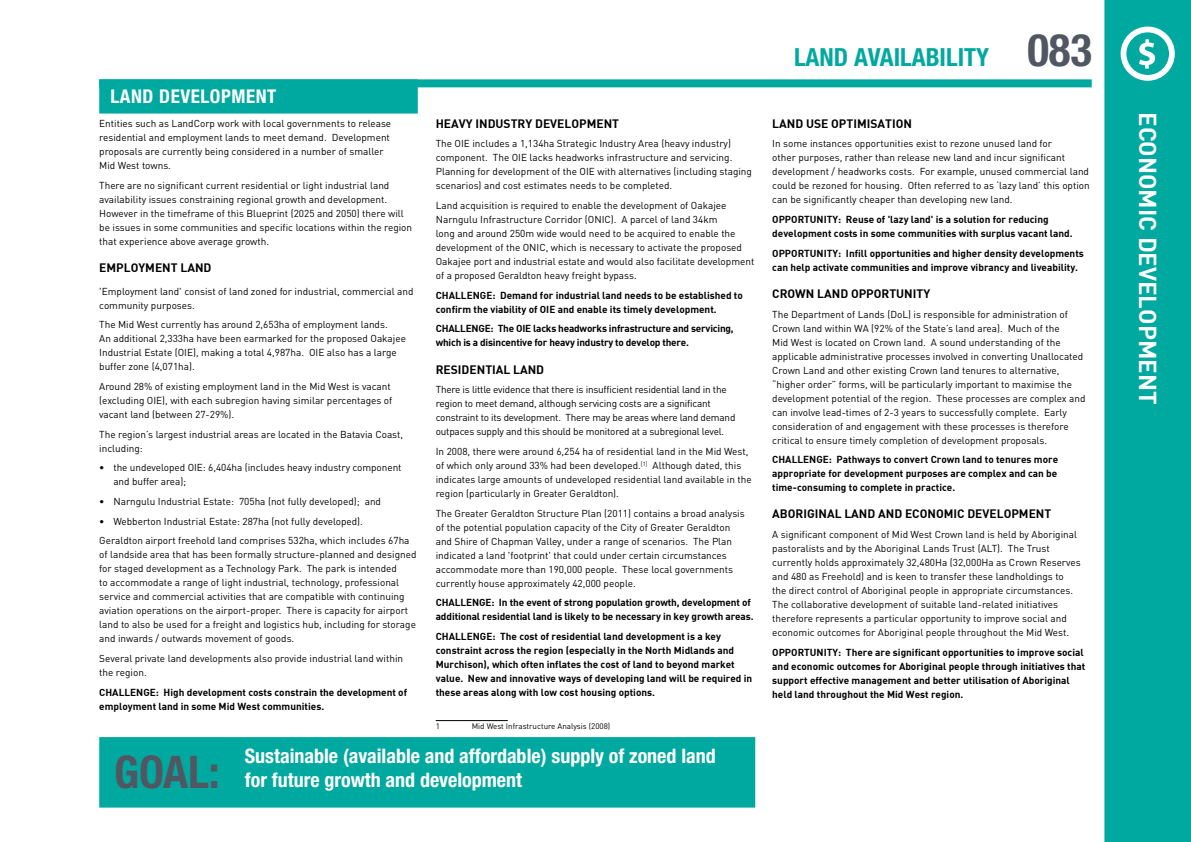
<style>
.page{position:relative;width:1191px;height:842px;background:#fff}
.page>*{position:absolute;margin:0;border:0;box-sizing:border-box;transform-origin:0 0}
.t1{font:700 condensed 45px "Helvetica Neue LT Std";color:#515762}
.t2{font:700 condensed 25px "Helvetica Neue LT Std";color:#00a9a0}
.t3{font:700 24px "DI Nbek";color:#fff}
.t4{font:700 condensed 20px/24px "Helvetica Neue LT Std";color:#fff}
.t5{font:700 condensed 19px "Helvetica Neue LT Std";letter-spacing:.03em;color:#fff}
.t6{font:700 12px "DI Nbek";color:#000}
.t7{font:10px/14px "DIN";color:#000}
.t8{font:700 10px/14px "DI Nbek";color:#000}
.t9{font:10px/14px "DIN";letter-spacing:-.02em;color:#000}
.t10{font:10px/14px "DIN Pro";color:#000}
.t11{font:700 10px/14px "DI Nbek";letter-spacing:-.02em;color:#000}
.t12{font:8px "DIN";color:#000}
.s1{font-family:"DIN Pro"}
</style>
<div class="page">
<div style="left:1104px;top:0;width:87px;height:842px;background:#00a9a0"></div>
<div style="left:99px;top:79px;width:992px;height:8px;background:#00a9a0"></div>
<div style="left:1120px;top:27px;width:54px;height:54px;border:6px solid #fff;border-radius:50%"></div>
<svg style="left:1139px;top:39px;width:16px;height:30px"></svg>
<hr style="left:436px;top:720px;width:72px;height:1px;background:#000">
<div style="left:99px;top:79px;width:319px;height:35px;background:#00a9a0;border:4px solid #00a9a0"></div>
<div style="left:99px;top:737px;width:656px;height:71px;background:#00a9a0"></div>
<p class="t5" style="left:111px;top:85px;width:167px">land development</p>
<p class="t7" style="left:99px;top:116px;width:293px">Entities such as LandCorp work with local governments to release residential and employment lands to meet demand. Development proposals are currently being considered in a number of smaller Mid West towns.</p>
<p class="t7" style="left:99px;top:178px;width:314px">There are no significant current residential or light industrial land availability issues constraining regional growth and development.<br>However in the timeframe of this Blueprint (2025 and 2050) there will be issues in some communities and specific locations within the region that experience above average growth.</p>
<p class="t6" style="left:99px;top:260px;width:17px">Employment</p>
<p class="t6" style="left:180px;top:260px;width:32px">Lan d</p>
<p class="t7" style="left:99px;top:284px;width:316px">'Employment land' consist of land zoned for industrial, commercial and community purposes.</p>
<p class="t7" style="left:99px;top:318px;width:308px">The Mid West currently has around 2,653ha of employment lands.<br>An additional 2,333ha have been earmarked for the proposed Oakajee Industrial Estate (OIE), making a total 4,987ha. OIE also has a large buffer zone (4,071ha).</p>
<p class="t7" style="left:99px;top:379px;width:295px">Around 28% of existing employment land in the Mid West is vacant (excluding OIE), with each subregion having similar percentages of vacant land (between 27-29%).</p>
<p class="t7" style="left:99px;top:427px;width:305px">The region’s largest industrial areas are located in the Batavia Coast, including:</p>
<p class="t10" style="left:113px;top:460px;width:290px;text-indent:-14px">• the undeveloped OIE: 6,404ha (includes heavy industry component and buffer area);</p>
<p class="t10" style="left:99px;top:494px;width:283px">• Narngulu Industrial Estate: 705ha (not fully developed); and</p>
<p class="t7" style="left:99px;top:511px;width:312px;line-height:19.7px"><span class="s1">• Webberton Industrial Estate: 287ha (not fully developed).<br></span>Geraldton airport freehold land comprises 532ha, which includes 67ha</p>
<p class="t7" style="left:99px;top:548px;width:319px">of landside area that has been formally structure-planned and designed for staged development as a Technology Park. The park is intended<br>to accommodate a range of light industrial, technology, professional service and commercial activities that are compatible with continuing aviation operations on the airport-proper. There is capacity for airport land to also be used for a freight and logistics hub, including for storage and inwards / outwards movement of goods.</p>
<p class="t10" style="left:99px;top:651px;width:305px">Several private land developments also provide industrial land within the region.</p>
<p class="t8" style="left:99px;top:685px;width:309px">CHALLENGE: High development costs constrain the development of employment land in some Mid West communities.</p>
<p class="t6" style="left:436px;top:115px;width:17px">Heavy</p>
<p class="t6" style="left:475px;top:115px;width:29px">industry</p>
<p class="t6" style="left:535px;top:115px;width:17px">development</p>
<p class="t7" style="left:436px;top:136px;width:318px">The OIE includes a 1,134ha Strategic Industry Area (heavy industry) component. The OIE lacks headworks infrastructure and servicing.<br>Planning for development of the OIE with alternatives (including staging scenarios) and cost estimates needs to be completed.</p>
<p class="t7" style="left:436px;top:198px;width:320px">Land acquisition is required to enable the development of Oakajee Narngulu Infrastructure Corridor (ONIC). A parcel of land 34km<br>long and around 250m wide would need to be acquired to enable the development of the ONIC, which is necessary to activate the proposed Oakajee port and industrial estate and would also facilitate development of a proposed Geraldton heavy freight bypass.</p>
<p class="t8" style="left:436px;top:288px;width:309px">CHALLENGE: Demand for industrial land needs to be established to confirm the viability of OIE and enable its timely development.</p>
<p class="t11" style="left:436px;top:321px;width:299px">CHALLENGE: The OIE lacks headworks infrastructure and servicing, which is a disincentive for heavy industry to develop there.</p>
<p class="t6" style="left:436px;top:361px;width:42px">Residential</p>
<p class="t6" style="left:513px;top:361px;width:32px">Lan d</p>
<p class="t9" style="left:436px;top:382px;width:301px">There is little evidence that there is insufficient residential land in the region to meet demand, although servicing costs are a significant constraint to its development. There may be areas where land demand outpaces supply and this should be monitored at a subregional level.</p>
<p class="t7" style="left:436px;top:444px;width:317px">In 2008, there were around 6,254 ha of residential land in the Mid West, of which only around 33% had been developed.<sup>[1]</sup> Although dated, this indicates large amounts of undeveloped residential land available in the region (particularly in Greater Geraldton).</p>
<p class="t7" style="left:436px;top:506px;width:310px">The Greater Geraldton Structure Plan (2011) contains a broad analysis of the potential population capacity of the City of Greater Geraldton and Shire of Chapman Valley, under a range of scenarios. The Plan indicated a land 'footprint' that could under certain circumstances accommodate more than 190,000 people. These local governments currently house approximately 42,000 people.</p>
<p class="t8" style="left:436px;top:595px;width:319px">CHALLENGE: In the event of strong population growth, development of additional residential land is likely to be necessary in key growth areas.</p>
<p class="t8" style="left:436px;top:629px;width:318px">CHALLENGE: The cost of residential land development is a key constraint across the region (especially in the North Midlands and Murchison), which often inflates the cost of land to beyond market value. New and innovative ways of developing land will be required in these areas along with low cost housing options.</p>
<p class="t12" style="left:436px;top:721px;width:6px">1</p>
<p class="t12" style="left:472px;top:721px;width:140px">Mid West Infrastructure Analysis (2008)</p>
<p class="t1" style="left:114px;top:745px;width:107px">Goal:</p>
<p class="t4" style="left:245px;top:744px;width:472px">Sustainable (available and affordable) supply of zoned land for future growth and development</p>
<p class="t2" style="left:794px;top:42px;width:14px">LAND</p>
<p class="t2" style="left:854px;top:42px;width:39px">AVAILA</p>
<p class="t2" style="left:925px;top:42px;width:65px">BILITY</p>
<p class="t1" style="left:1027px;top:23px;width:66px">083</p>
<p class="t6" style="left:772px;top:115px;width:42px">Lan d use</p>
<p class="t6" style="left:831px;top:115px;width:8px">optimisation</p>
<p class="t7" style="left:772px;top:136px;width:319px">In some instances opportunities exist to rezone unused land for<br>other purposes, rather than release new land and incur significant development / headworks costs. For example, unused commercial land could be rezoned for housing. Often referred to as ‘lazy land’ this option can be significantly cheaper than developing new land.</p>
<p class="t8" style="left:772px;top:212px;width:302px">OPPORTUNITY: Reuse of 'lazy land' is a solution for reducing development costs in some communities with surplus vacant land.</p>
<p class="t8" style="left:772px;top:246px;width:313px">OPPORTUNITY: Infill opportunities and higher density developments can help activate communities and improve vibrancy and liveability.</p>
<p class="t6" style="left:772px;top:286px;width:159px">CROWN LAND OPPORTUNITY</p>
<p class="t7" style="left:772px;top:307px;width:315px">The Department of Lands (DoL) is responsible for administration of Crown land within WA (92% of the State’s land area). Much of the<br>Mid West is located on Crown land. A sound understanding of the applicable administrative processes involved in converting Unallocated Crown Land and other existing Crown land tenures to alternative, “higher order” forms, will be particularly important to maximise the development potential of the region. These processes are complex and can involve lead-times of 2-3 years to successfully complete. Early consideration of and engagement with these processes is therefore critical to ensure timely completion of development proposals.</p>
<p class="t8" style="left:772px;top:452px;width:287px;text-align:justify">CHALLENGE: Pathways to convert Crown land to tenures more appropriate for development purposes are complex and can be time‑consuming to complete in practice.</p>
<p class="t6" style="left:772px;top:506px;width:281px">ABORIGINAL Land and ECONOMIC DEVELOPMENT</p>
<p class="t7" style="left:772px;top:527px;width:310px">A significant component of Mid West Crown land is held by Aboriginal pastoralists and by the Aboriginal Lands Trust (ALT). The Trust currently holds approximately 32,480Ha (32,000Ha as Crown Reserves and 480 as Freehold) and is keen to transfer these landholdings to<br>the direct control of Aboriginal people in appropriate circumstances.<br>The collaborative development of suitable land-related initiatives therefore represents a particular opportunity to improve social and economic outcomes for Aboriginal people throughout the Mid West.</p>
<p class="t8" style="left:772px;top:645px;width:314px">OPPORTUNITY: There are significant opportunities to improve social and economic outcomes for Aboriginal people through initiatives that support effective management and better utilisation of Aboriginal held land throughout the Mid West region.</p>
<p class="t3" style="left:1163px;top:112px;width:294px;rotate:90deg">ECONOMIC DEVELOPMENT</p>
</div>
